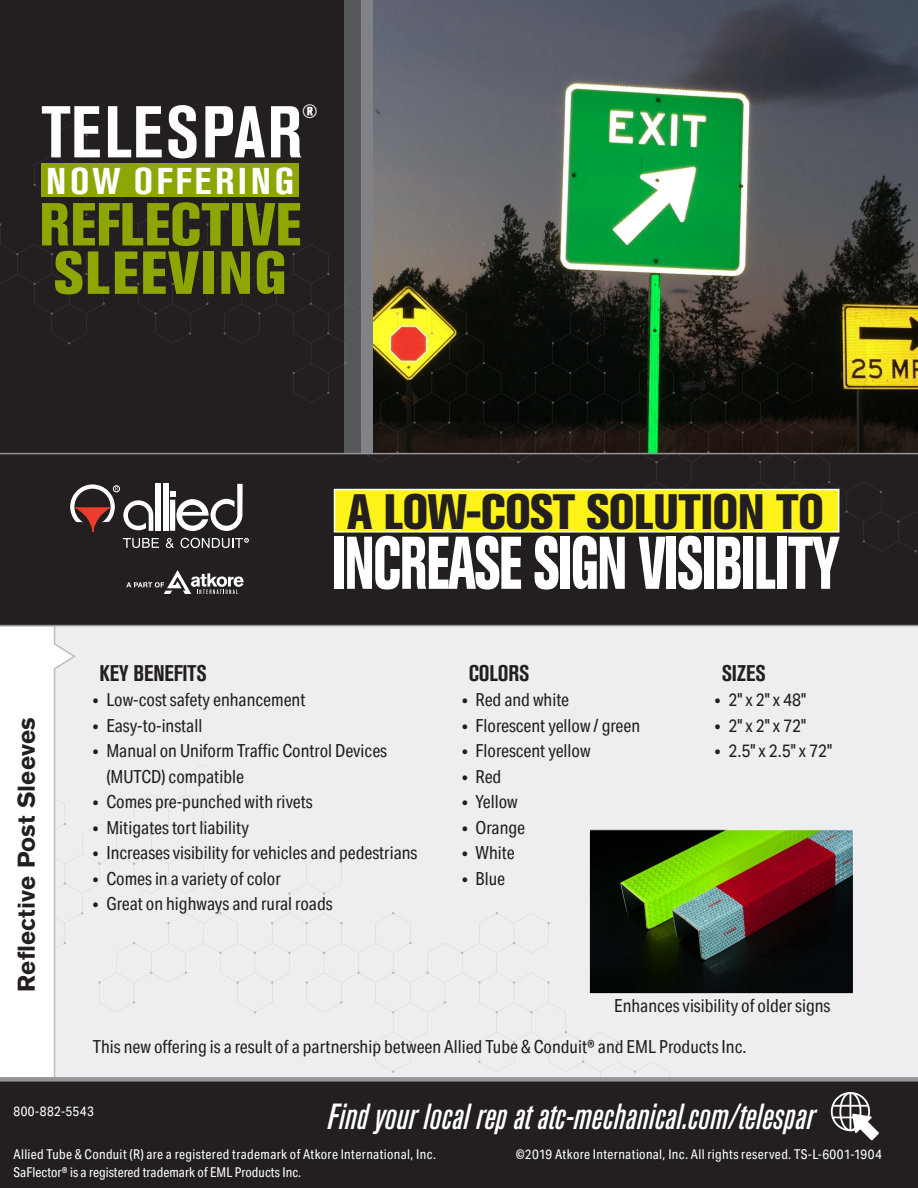
<style>
.page{position:relative;width:918px;height:1188px;background:#fff}
.page>*{position:absolute;margin:0;border:0;box-sizing:border-box;transform-origin:0 0}
.t1{font:73.8px "Akzidenz Grotesk BQ X Bd Cnd Alt";letter-spacing:-.03em;color:#fff;scale:.73 1}
.t2{font:700 condensed 72.45px "Akzidenz Grotesk Pro";letter-spacing:.025em;color:#fff}
.t3{font:60px/48.4px "Akzidenz Grotesk BQ X Bd Cnd Alt";letter-spacing:-.005em;color:#8da604}
.t4{font:49.2px "Akzidenz Grotesk BQ X Bd Cnd Alt";letter-spacing:-.02em;color:#231f20}
.t5{font:700 condensed 37.05px "Akzidenz Grotesk Pro";letter-spacing:.085em;color:#fff;scale:1.09 1}
.t6{font:36px "Akzidenz Grotesk BQ Md Cnd It Alt";color:#fff}
.t7{font:700 24px "Akzidenz Grotesk BQ";letter-spacing:.005em;color:#231f20}
.t8{font:22.5px "Akzidenz Grotesk BQ Bd Cnd Alt";letter-spacing:-.005em;color:#231f20}
.t9{font:19.35px "Akzidenz Grotesk BQ X Bd Cnd Alt";color:#fff}
.t10{font:18px/25.5px "Aktiv Grotesk Cd";color:#231f20}
.t11{font:13.5px/17.2px "Aktiv Grotesk Cd";letter-spacing:.025em;color:#fff}
</style>
<div class="page">
<div style="left:77px;top:626px;width:841px;height:451px;background:#eeeef0"></div>
<div style="left:77px;top:675px;width:593px;height:402px;background:#eeeef0"></div>
<svg style="left:0;top:626px;width:77px;height:451px"></svg>
<img style="left:373px;top:0;width:545px;height:125px">
<div style="left:0;top:0;width:343px;height:474px;background:#231f20"></div>
<div style="left:0;top:553px;width:918px;height:73px;background:#231f20"></div>
<div style="left:68px;top:481px;width:188px;height:121px;background:#231f20"></div>
<svg style="left:126px;top:570px;width:118px;height:24px"></svg>
<div style="left:0;top:1077px;width:918px;height:111px;background:#231f20"></div>
<div style="left:831px;top:1092px;width:39px;height:39px;border:2px solid #fff;border-radius:50%"></div>
<div style="left:839px;top:1092px;width:22px;height:39px;border:2px solid #fff;border-radius:50%"></div>
<hr style="left:850px;top:1093px;width:1px;height:37px;background:#fff">
<hr style="left:833px;top:1117px;width:35px;height:1px;background:#fff">
<hr style="left:833px;top:1105px;width:35px;height:2px;background:#fff">
<svg style="left:851px;top:1112px;width:30px;height:30px"></svg>
<svg style="left:0;top:125px;width:918px;height:428px;fill:#231f20"></svg>
<div style="left:334px;top:489px;width:505px;height:44px;background:#fdf318;border:2px solid #fff"></div>
<div style="left:41px;top:163px;width:258px;height:34px;background:#8da604"></div>
<img style="left:591px;top:831px;width:261px;height:161px">
<div style="left:589px;top:829px;width:265px;height:165px;border:1px solid #fff"></div>
<h2 class="t2" style="left:42px;top:85px;width:262px">TELESPAR</h2>
<p class="t9" style="left:302px;top:100px;width:17px">®</p>
<h3 class="t5" style="left:46px;top:157px;width:229px">NOW OFFERING</h3>
<h3 class="t3" style="left:39px;top:201px;width:264px">REFLECTIVE<br>SLEEVING</h3>
<h3 class="t4" style="left:347px;top:483px;width:479px">A LOW-COST SOLUTION TO</h3>
<h1 class="t1" style="left:331px;top:520px;width:698px">INCREASE SIGN VISIBILITY</h1>
<h3 class="t7" style="left:13px;top:992px;width:276px;rotate:-90deg">Reflective Post Sleeves</h3>
<p class="t8" style="left:100px;top:660px;width:109px">KEY BENEFITS</p>
<p class="t10" style="left:93px;top:687px;width:214px">• Low-cost safety enhancement</p>
<p class="t10" style="left:93px;top:712px;width:111px">• Easy-to-install</p>
<p class="t10" style="left:106px;top:738px;width:282px;text-indent:-14px">• Manual on Uniform Traffic Control Devices (MUTCD) compatible</p>
<p class="t10" style="left:93px;top:789px;width:221px">• Comes pre-punched with rivets</p>
<p class="t10" style="left:93px;top:814px;width:158px">• Mitigates tort liability</p>
<p class="t10" style="left:93px;top:840px;width:326px">• Increases visibility for vehicles and pedestrians</p>
<p class="t10" style="left:93px;top:865px;width:189px">• Comes in a variety of color</p>
<p class="t10" style="left:93px;top:891px;width:241px">• Great on highways and rural roads</p>
<p class="t8" style="left:469px;top:660px;width:62px">COLORS</p>
<p class="t10" style="left:462px;top:687px;width:109px">• Red and white</p>
<p class="t10" style="left:462px;top:712px;width:180px">• Florescent yellow / green</p>
<p class="t10" style="left:462px;top:738px;width:130px">• Florescent yellow</p>
<p class="t10" style="left:462px;top:763px;width:41px">• Red</p>
<p class="t10" style="left:462px;top:789px;width:57px">• Yellow</p>
<p class="t10" style="left:462px;top:814px;width:65px">• Orange</p>
<p class="t10" style="left:462px;top:840px;width:54px">• White</p>
<p class="t10" style="left:462px;top:865px;width:45px">• Blue</p>
<p class="t8" style="left:722px;top:660px;width:46px">SIZES</p>
<p class="t10" style="left:715px;top:687px;width:93px">• 2" x 2" x 48"</p>
<p class="t10" style="left:715px;top:712px;width:93px">• 2" x 2" x 72"</p>
<p class="t10" style="left:715px;top:738px;width:119px">• 2.5" x 2.5" x 72"</p>
<p class="t10" style="left:614px;top:993px;width:218px">Enhances visibility of older signs</p>
<p class="t10" style="left:93px;top:1034px;width:655px">This new offering is a result of a partnership between Allied Tube &amp; Conduit® and EML Products Inc.</p>
<p class="t11" style="left:13px;top:1103px;width:82px">800-882-5543</p>
<h3 class="t6" style="left:328px;top:1096px;width:489px">Find your local rep at atc-mechanical.com/telespar</h3>
<p class="t11" style="left:13px;top:1146px;width:424px">Allied Tube &amp; Conduit (R) are a registered trademark of Atkore International, Inc.<br>SaFlector® is a registered trademark of EML Products Inc.</p>
<p class="t11" style="left:516px;top:1146px;width:368px">©2019 Atkore International, Inc. All rights reserved. TS-L-6001-1904</p>
</div>
